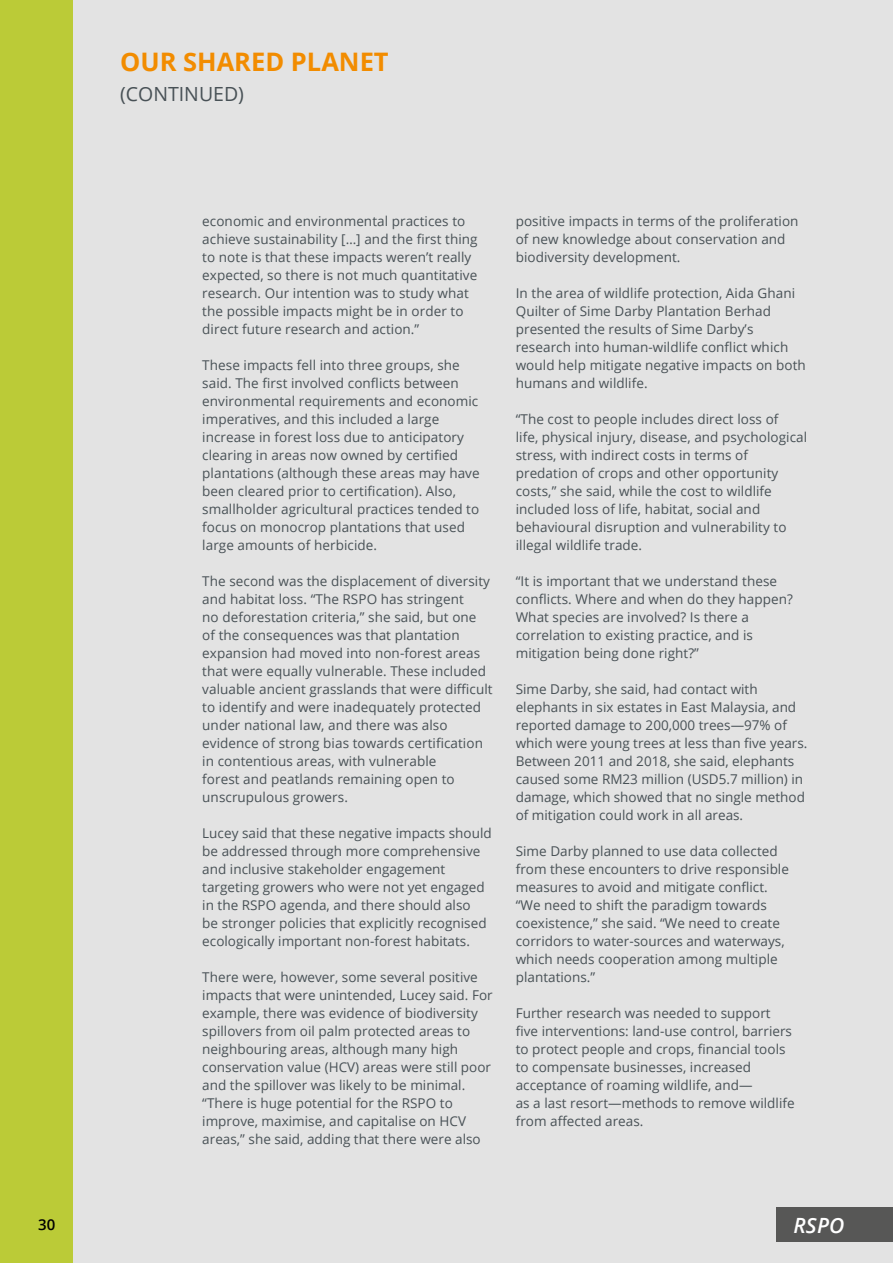
<style>
.page{position:relative;width:893px;height:1263px;background:#fff}
.page>*{position:absolute;margin:0;border:0;box-sizing:border-box;transform-origin:0 0}
.t1{font:700 25.5px "Open Sans";color:#f28c00}
.t2{font:italic 600 21px "Open Sans";color:#fff}
.t3{font:19.5px "Open Sans";color:#485156}
.t4{font:600 15px "Open Sans";color:#000}
.t5{font:13.5px/18px "Open Sans";letter-spacing:.005em;color:#485156}
</style>
<div class="page">
<div style="left:72px;top:0;width:821px;height:1263px;background:#e3e3e3"></div>
<div style="left:0;top:0;width:72px;height:1263px;background:#bbcb37"></div>
<div style="left:776px;top:1208px;width:117px;height:34px;background:#575756"></div>
<h1 class="t1" style="left:120px;top:43px;width:270px">OUR SHARED PLANET</h1>
<h3 class="t3" style="left:120px;top:81px;width:125px">(CONTINUED)</h3>
<p class="t5" style="left:202px;top:212px;width:277px">economic and environmental practices to achieve sustainability […] and the first thing to note is that these impacts weren’t really expected, so there is not much quantitative research. Our intention was to study what the possible impacts might be in order to direct future research and action.”</p>
<p class="t5" style="left:202px;top:356px;width:279px">These impacts fell into three groups, she said. The first involved conflicts between environmental requirements and economic imperatives, and this included a large increase in forest loss due to anticipatory clearing in areas now owned by certified plantations (although these areas may have been cleared prior to certification). Also, smallholder agricultural practices tended to focus on monocrop plantations that used large amounts of herbicide.</p>
<p class="t5" style="left:202px;top:572px;width:292px">The second was the displacement of diversity and habitat loss. “The RSPO has stringent<br>no deforestation criteria,” she said, but one<br>of the consequences was that plantation expansion had moved into non-forest areas that were equally vulnerable. These included valuable ancient grasslands that were difficult to identify and were inadequately protected under national law, and there was also evidence of strong bias towards certification in contentious areas, with vulnerable<br>forest and peatlands remaining open to unscrupulous growers.</p>
<p class="t5" style="left:202px;top:824px;width:291px">Lucey said that these negative impacts should be addressed through more comprehensive and inclusive stakeholder engagement targeting growers who were not yet engaged in the RSPO agenda, and there should also<br>be stronger policies that explicitly recognised ecologically important non-forest habitats.</p>
<p class="t5" style="left:202px;top:968px;width:292px">There were, however, some several positive impacts that were unintended, Lucey said. For example, there was evidence of biodiversity spillovers from oil palm protected areas to neighbouring areas, although many high conservation value (HCV) areas were still poor and the spillover was likely to be minimal. “There is huge potential for the RSPO to improve, maximise, and capitalise on HCV areas,” she said, adding that there were also</p>
<p class="t5" style="left:516px;top:212px;width:284px">positive impacts in terms of the proliferation of new knowledge about conservation and biodiversity development.</p>
<p class="t5" style="left:516px;top:284px;width:292px">In the area of wildlife protection, Aida Ghani Quilter of Sime Darby Plantation Berhad presented the results of Sime Darby’s research into human-wildlife conflict which would help mitigate negative impacts on both humans and wildlife.</p>
<p class="t5" style="left:516px;top:410px;width:293px">“The cost to people includes direct loss of<br>life, physical injury, disease, and psychological stress, with indirect costs in terms of predation of crops and other opportunity costs,” she said, while the cost to wildlife included loss of life, habitat, social and behavioural disruption and vulnerability to illegal wildlife trade.</p>
<p class="t5" style="left:516px;top:572px;width:279px">“It is important that we understand these conflicts. Where and when do they happen?<br>What species are involved? Is there a correlation to existing practice, and is mitigation being done right?”</p>
<p class="t5" style="left:516px;top:680px;width:293px">Sime Darby, she said, had contact with elephants in six estates in East Malaysia, and reported damage to 200,000 trees—97% of which were young trees at less than five years.<br>Between 2011 and 2018, she said, elephants caused some RM23 million (USD5.7 million) in damage, which showed that no single method of mitigation could work in all areas.</p>
<p class="t5" style="left:516px;top:842px;width:275px">Sime Darby planned to use data collected from these encounters to drive responsible measures to avoid and mitigate conflict. “We need to shift the paradigm towards coexistence,” she said. “We need to create corridors to water-sources and waterways, which needs cooperation among multiple plantations.”</p>
<p class="t5" style="left:516px;top:1004px;width:280px">Further research was needed to support five interventions: land-use control, barriers to protect people and crops, financial tools to compensate businesses, increased acceptance of roaming wildlife, and—<br>as a last resort—methods to remove wildlife from affected areas.</p>
<p class="t4" style="left:38px;top:1215px;width:19px">30</p>
<h2 class="t2" style="left:793px;top:1211px;width:53px">RSPO</h2>
</div>
